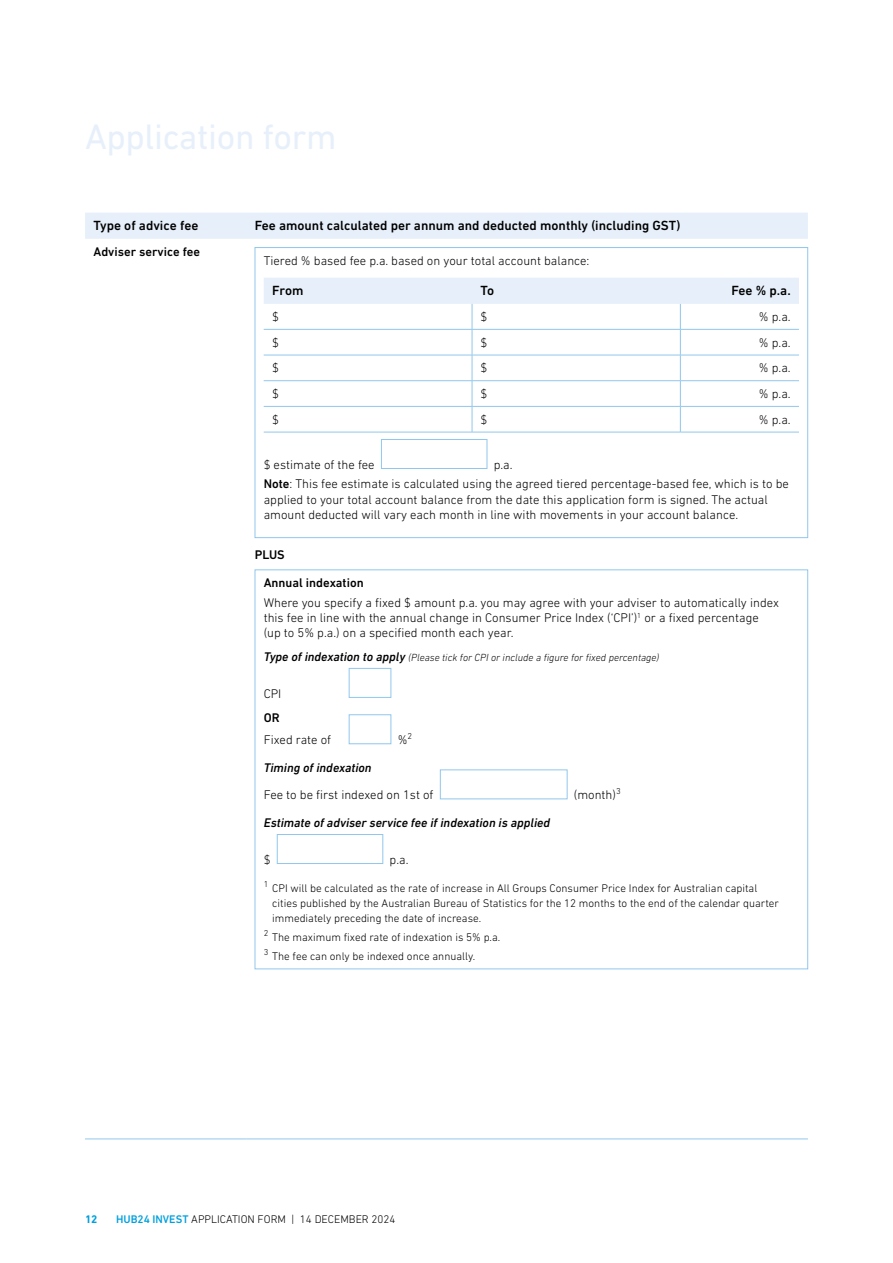
<style>
.page{position:relative;width:893px;height:1263px;background:#fff}
.page>*{position:absolute;margin:0;border:0;box-sizing:border-box;transform-origin:0 0}
.t1{font:36px "DIN Next LT Pro";letter-spacing:-.01em;color:#e7f0fa}
.t2{font:500 13.5px "DIN Next LT Pro";color:#000}
.t3{font:300 12.75px/15.3px "DIN Next LT Pro";color:#000}
.t4{font:italic 500 12.75px "DIN Next LT Pro";color:#000}
.t5{font:500 12.75px "DIN Next LT Pro";color:#000}
.t6{font:300 11.25px/15px "DIN Next LT Pro";color:#000}
.t7{font:700 11.25px "DIN Next LT Pro";color:#00a0dd}
.t8{font:italic 300 10.5px "DIN Next LT Pro";color:#000}
.s1{font-weight:500}
.s2{font-weight:500;font-size:12.75px}
.s3{font-weight:500;color:#00a0dd}
</style>
<div class="page">
<div style="left:85px;top:213px;width:723px;height:26px;background:#e7f0fa"></div>
<hr style="left:85px;top:1138px;width:161px;height:1px;background:#91c7ec">
<hr style="left:246px;top:1138px;width:562px;height:1px;background:#91c7ec">
<svg style="left:264px;top:278px;width:535px;height:154px"></svg>
<hr style="left:264px;top:432px;width:208px;height:1px;background:#91c7ec">
<hr style="left:472px;top:432px;width:208px;height:1px;background:#91c7ec">
<hr style="left:680px;top:432px;width:119px;height:1px;background:#91c7ec">
<div style="left:381px;top:439px;width:106px;height:30px;border:1px solid #91c7ec"></div>
<div style="left:255px;top:247px;width:553px;height:291px;border:1px solid #91c7ec"></div>
<div style="left:349px;top:668px;width:42px;height:30px;border:1px solid #91c7ec"></div>
<div style="left:349px;top:714px;width:42px;height:30px;border:1px solid #91c7ec"></div>
<div style="left:440px;top:769px;width:127px;height:30px;border:1px solid #91c7ec"></div>
<div style="left:277px;top:834px;width:106px;height:30px;border:1px solid #91c7ec"></div>
<h1 class="t1" style="left:85px;top:122px;width:253px">Application form</h1>
<p class="t2" style="left:94px;top:220px;width:107px">Type of advice fee</p>
<p class="t2" style="left:255px;top:220px;width:427px">Fee amount calculated per annum and deducted monthly (including GST)</p>
<p class="t5" style="left:94px;top:247px;width:108px">Adviser service fee</p>
<p class="t3" style="left:264px;top:254px;width:327px">Tiered % based fee p.a. based on your total account balance:</p>
<p class="t2" style="left:272px;top:285px;width:33px">From</p>
<p class="t2" style="left:481px;top:285px;width:15px">To</p>
<p class="t2" style="left:731px;top:285px;width:61px">Fee % p.a.</p>
<p class="t3" style="left:272px;top:310px;width:8px">$</p>
<p class="t3" style="left:481px;top:310px;width:8px">$</p>
<p class="t3" style="left:759px;top:310px;width:33px">% p.a.</p>
<p class="t3" style="left:272px;top:335px;width:8px">$</p>
<p class="t3" style="left:481px;top:335px;width:8px">$</p>
<p class="t3" style="left:759px;top:335px;width:33px">% p.a.</p>
<p class="t3" style="left:272px;top:361px;width:8px">$</p>
<p class="t3" style="left:481px;top:361px;width:8px">$</p>
<p class="t3" style="left:759px;top:361px;width:33px">% p.a.</p>
<p class="t3" style="left:272px;top:387px;width:8px">$</p>
<p class="t3" style="left:481px;top:387px;width:8px">$</p>
<p class="t3" style="left:759px;top:387px;width:33px">% p.a.</p>
<p class="t3" style="left:272px;top:412px;width:8px">$</p>
<p class="t3" style="left:481px;top:412px;width:8px">$</p>
<p class="t3" style="left:759px;top:412px;width:33px">% p.a.</p>
<p class="t3" style="left:264px;top:458px;width:112px">$ estimate of the fee</p>
<p class="t3" style="left:264px;top:455px;width:527px;line-height:19.5px;text-indent:230px">p.a.<br><span class="s1">Note</span>: This fee estimate is calculated using the agreed tiered percentage-based fee, which is to be</p>
<p class="t3" style="left:264px;top:492px;width:505px">applied to your total account balance from the date this application form is signed. The actual amount deducted will vary each month in line with movements in your account balance.</p>
<p class="t5" style="left:255px;top:549px;width:31px">PLUS</p>
<p class="t5" style="left:264px;top:578px;width:101px">Annual indexation</p>
<p class="t3" style="left:264px;top:595px;width:517px">Where you specify a fixed $ amount p.a. you may agree with your adviser to automatically index this fee in line with the annual change in Consumer Price Index (‘CPI’)<sup>1</sup> or a fixed percentage<br>(up to 5% p.a.) on a specified month each year.</p>
<p class="t8" style="left:264px;top:653px;width:397px"><span class="s2">Type of indexation to apply</span> (Please tick for CPI or include a figure for fixed percentage)</p>
<p class="t3" style="left:264px;top:686px;width:19px">CPI</p>
<p class="t5" style="left:264px;top:712px;width:17px">OR</p>
<p class="t3" style="left:264px;top:733px;width:69px">Fixed rate of</p>
<p class="t3" style="left:398px;top:733px;width:16px">%<sup>2</sup></p>
<p class="t4" style="left:264px;top:763px;width:109px">Timing of indexation</p>
<p class="t3" style="left:264px;top:788px;width:171px">Fee to be first indexed on 1st of</p>
<p class="t3" style="left:574px;top:788px;width:48px">(month)<sup>3</sup></p>
<p class="t4" style="left:264px;top:818px;width:288px">Estimate of adviser service fee if indexation is applied</p>
<p class="t3" style="left:264px;top:853px;width:8px">$</p>
<p class="t3" style="left:390px;top:853px;width:20px">p.a.</p>
<p class="t6" style="left:272px;top:881px;width:508px;text-indent:-8px"><sup>1</sup> CPI will be calculated as the rate of increase in All Groups Consumer Price Index for Australian capital cities published by the Australian Bureau of Statistics for the 12 months to the end of the calendar quarter immediately preceding the date of increase.</p>
<p class="t6" style="left:264px;top:928px;width:238px;line-height:19.2px"><sup>2</sup> The maximum fixed rate of indexation is 5% p.a.<br><sup>3</sup> The fee can only be indexed once annually.</p>
<p class="t7" style="left:85px;top:1212px;width:14px">12</p>
<p class="t6" style="left:116px;top:1212px;width:281px"><span class="s3">HUB24 INVEST</span> APPLICATION FORM | 14 DECEMBER 2024</p>
</div>
